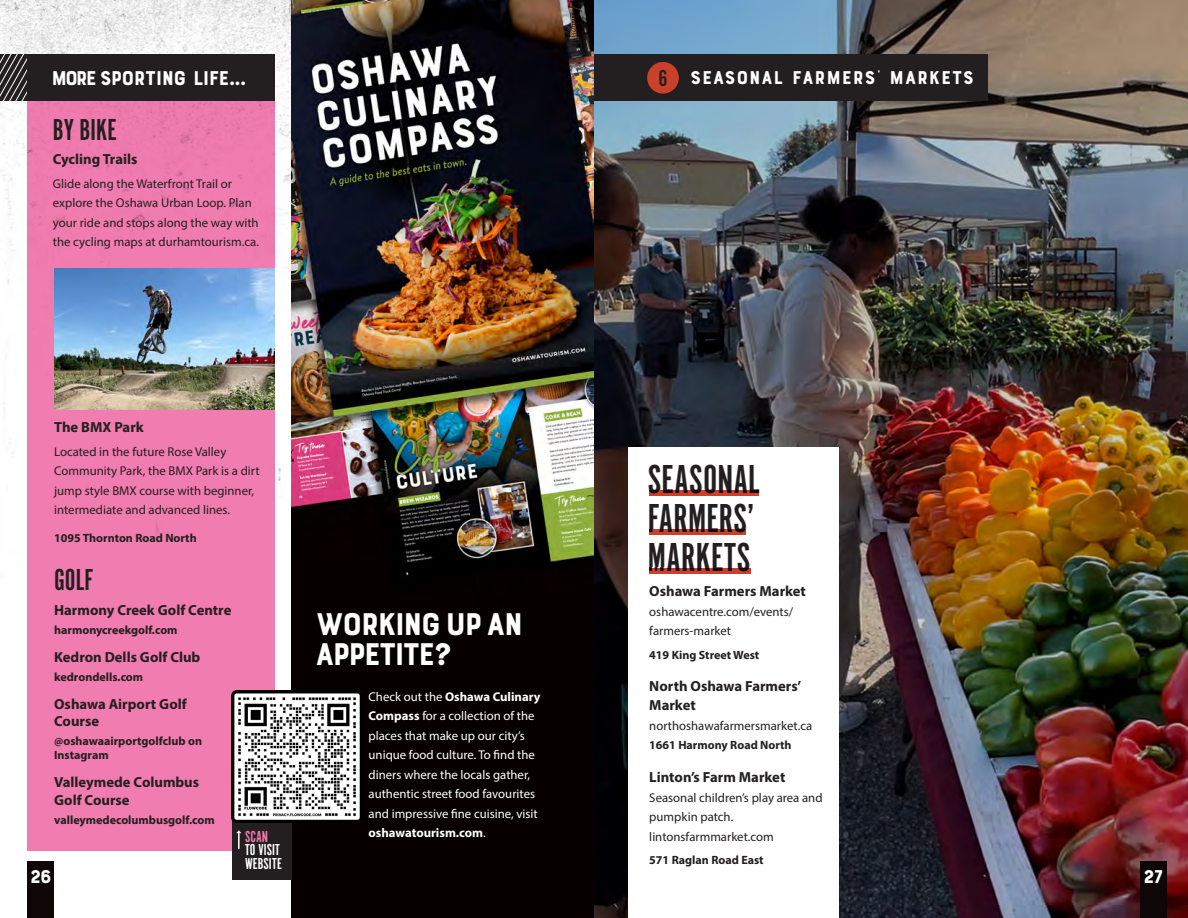
<style>
.page{position:relative;width:1188px;height:918px;background:#fff}
.page>*{position:absolute;margin:0;border:0;box-sizing:border-box;transform-origin:0 0}
.t1{font:42px "Alternate Got No 1 D";letter-spacing:.005em;color:#231f20}
.t2{font:33px "Bourton Base";letter-spacing:-.06em;color:#fff}
.t3{font:31.5px "Alternate Got No 1 D";color:#231f20}
.t4{font:24px "Alternate Got No 2 D";color:#231f20}
.t5{font:21px "Bourton Base";letter-spacing:-.03em;color:#fff}
.t6{font:19.5px "Bourton Base";letter-spacing:.04em;color:#fff}
.t7{font:16.5px "Alternate Got No 1 D";letter-spacing:.005em;color:#fff}
.t8{font:16.5px "Alternate Got No 1 D";color:#f17cb0}
.t9{font:700 14.7px/17.5px "Myriad Pro";color:#231f20}
.t10{font:12.75px/19.5px "Myriad Pro";color:#231f20}
.t11{font:12.75px/19.5px "Myriad Pro";color:#fff}
.t12{font:700 12px/14.4px "Myriad Pro";color:#231f20}
.s1{font-weight:700}
</style>
<div class="page">
<img style="left:0;top:0;width:292px;height:918px">
<img style="left:594px;top:0;width:594px;height:918px">
<div style="left:27px;top:54px;width:247px;height:797px;background:#f17cb0"></div>
<div style="left:27px;top:862px;width:27px;height:56px;background:#0e0607"></div>
<div style="left:1140px;top:862px;width:27px;height:56px;background:#0e0607"></div>
<div style="left:0;top:54px;width:274px;height:47px;background:#231f20"></div>
<svg style="left:0;top:54px;width:27px;height:47px"></svg>
<img style="left:54px;top:268px;width:220px;height:142px">
<img style="left:292px;top:0;width:302px;height:918px">
<div style="left:232px;top:821px;width:60px;height:59px;background:#231f20"></div>
<svg style="left:237px;top:831px;width:4px;height:18px"></svg>
<img style="left:232px;top:691px;width:131px;height:131px">
<div style="left:628px;top:447px;width:211px;height:471px;background:#fff"></div>
<div style="left:649px;top:490px;width:110px;height:6px;background:#c9402b"></div>
<div style="left:649px;top:529px;width:97px;height:6px;background:#c9402b"></div>
<div style="left:649px;top:568px;width:101px;height:6px;background:#c9402b"></div>
<div style="left:594px;top:54px;width:393px;height:47px;background:#231f20"></div>
<div style="left:647px;top:62px;width:32px;height:32px;background:#c9402b;border-radius:50%"></div>
<p class="t5" style="left:51px;top:65px;width:196px">MORE SPORTING LIFE...</p>
<p class="t3" style="left:53px;top:113px;width:65px">BY BIKE</p>
<p class="t9" style="left:53px;top:150px;width:86px">Cycling Trails</p>
<p class="t10" style="left:53px;top:174px;width:208px">Glide along the Waterfront Trail or explore the Oshawa Urban Loop. Plan your ride and stops along the way with the cycling maps at durhamtourism.ca.</p>
<p class="t4" style="left:659px;top:65px;width:11px">6</p>
<p class="t6" style="left:691px;top:66px;width:285px">SEASONAL FARMERS’ MARKETS</p>
<p class="t9" style="left:54px;top:418px;width:91px">The BMX Park</p>
<p class="t10" style="left:54px;top:442px;width:207px">Located in the future Rose Valley Community Park, the BMX Park is a dirt jump style BMX course with beginner, intermediate and advanced lines.</p>
<p class="t12" style="left:54px;top:531px;width:144px">1095 Thornton Road North</p>
<p class="t1" style="left:648px;top:456px;width:114px">SEASONAL</p>
<p class="t1" style="left:648px;top:495px;width:108px">FARMERS’</p>
<p class="t1" style="left:648px;top:535px;width:104px">MARKETS</p>
<p class="t9" style="left:649px;top:582px;width:158px">Oshawa Farmers Market</p>
<p class="t10" style="left:649px;top:602px;width:145px">oshawacentre.com/events/ farmers-market</p>
<p class="t12" style="left:649px;top:647px;width:111px">419 King Street West</p>
<p class="t9" style="left:649px;top:676px;width:154px;line-height:19.5px">North Oshawa Farmers’<br>Market</p>
<p class="t10" style="left:649px;top:716px;width:164px">northoshawafarmersmarket.ca</p>
<p class="t12" style="left:649px;top:738px;width:144px">1661 Harmony Road North</p>
<p class="t9" style="left:649px;top:768px;width:138px">Linton’s Farm Market</p>
<p class="t10" style="left:649px;top:788px;width:175px">Seasonal children’s play area and pumpkin patch.</p>
<p class="t10" style="left:649px;top:827px;width:126px">lintonsfarmmarket.com</p>
<p class="t12" style="left:649px;top:853px;width:116px">571 Raglan Road East</p>
<p class="t3" style="left:54px;top:563px;width:41px">GOLF</p>
<p class="t9" style="left:54px;top:600px;width:179px">Harmony Creek Golf Centre</p>
<p class="t12" style="left:54px;top:622px;width:125px">harmonycreekgolf.com</p>
<p class="t9" style="left:54px;top:647px;width:148px">Kedron Dells Golf Club</p>
<p class="t12" style="left:54px;top:669px;width:91px">kedrondells.com</p>
<p class="t9" style="left:54px;top:694px;width:134px">Oshawa Airport Golf<br>Course</p>
<p class="t12" style="left:54px;top:733px;width:149px">@oshawaairportgolfclub on<br>Instagram</p>
<p class="t9" style="left:54px;top:773px;width:147px">Valleymede Columbus</p>
<p class="t9" style="left:54px;top:791px;width:77px">Golf Course</p>
<p class="t12" style="left:54px;top:812px;width:162px">valleymedecolumbusgolf.com</p>
<p class="t2" style="left:315px;top:604px;width:209px">WORKING UP AN</p>
<p class="t2" style="left:315px;top:634px;width:139px">APPETITE?</p>
<p class="t11" style="left:369px;top:687px;width:173px">Check out the <span class="s1">Oshawa Culinary<br>Compass</span> for a collection of the places that make up our city’s unique food culture. To find the diners where the locals gather, authentic street food favourites and impressive fine cuisine, visit <span class="s1">oshawatourism.com</span>.</p>
<p class="t8" style="left:245px;top:828px;width:25px">SCAN</p>
<p class="t7" style="left:245px;top:841px;width:36px">TO VISIT</p>
<p class="t7" style="left:245px;top:855px;width:38px">WEBSITE</p>
<p class="t6" style="left:30px;top:865px;width:23px">26</p>
<p class="t6" style="left:1143px;top:865px;width:22px">27</p>
</div>
